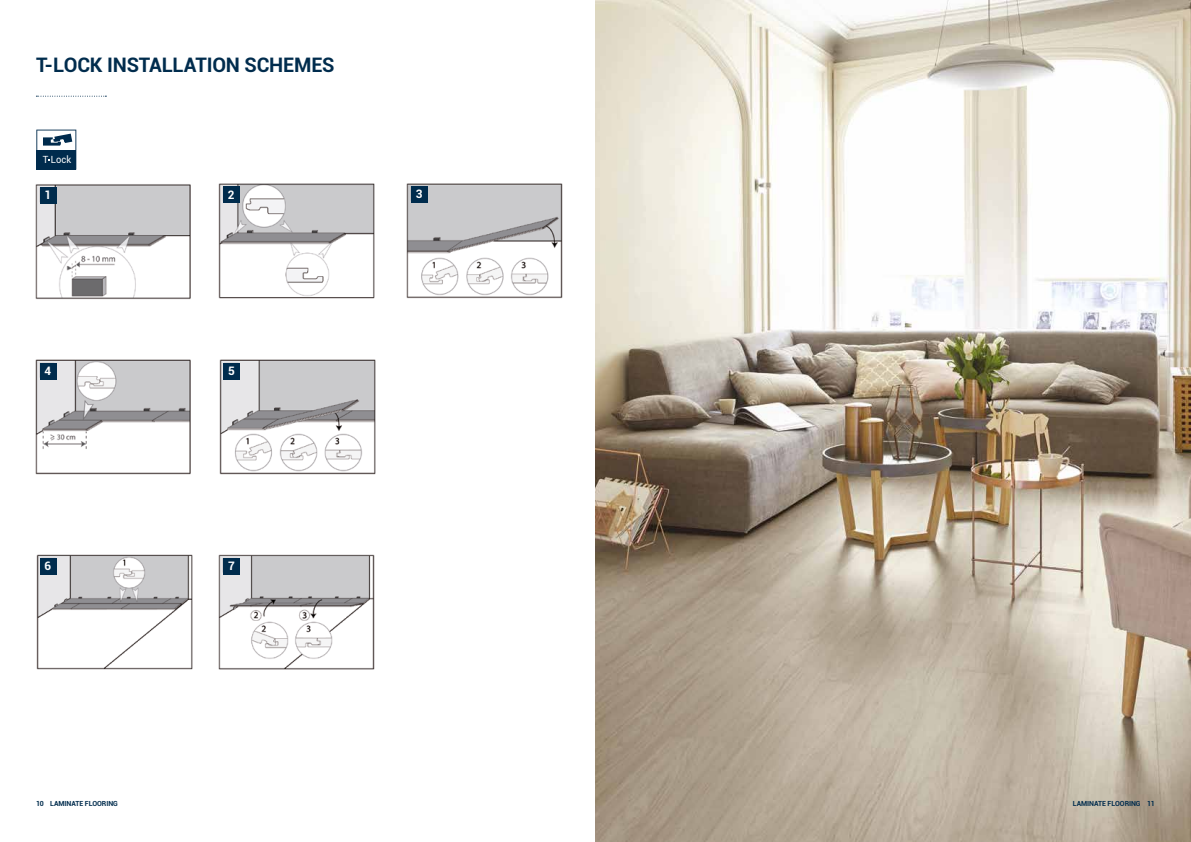
<style>
.page{position:relative;width:1191px;height:842px;background:#fff}
.page>*{position:absolute;margin:0;border:0;box-sizing:border-box;transform-origin:0 0}
.t1{font:700 20px "Roboto";letter-spacing:-.01em;color:#002c4d}
.t2{font:700 11.7px "Roboto";color:#fff}
.t3{font:9.9px "Roboto";color:#fff;scale:.95 1}
.t4{font:700 7px "Roboto";letter-spacing:-.01em;color:#002c4d}
</style>
<div class="page">
<img style="left:595px;top:0;width:596px;height:842px">
<svg style="left:36px;top:130px;width:40px;height:40px"></svg>
<svg style="left:36px;top:96px;width:70px;height:1px"></svg>
<img style="left:35px;top:184px;width:156px;height:116px">
<img style="left:218px;top:183px;width:157px;height:116px">
<img style="left:406px;top:183px;width:157px;height:116px">
<img style="left:35px;top:359px;width:156px;height:116px">
<img style="left:219px;top:359px;width:157px;height:116px">
<img style="left:218px;top:554px;width:157px;height:116px">
<img style="left:36px;top:554px;width:157px;height:116px">
<div style="left:411px;top:186px;width:16px;height:16px;background:#002c4d"></div>
<div style="left:223px;top:187px;width:16px;height:16px;background:#002c4d"></div>
<div style="left:40px;top:187px;width:16px;height:17px;background:#002c4d"></div>
<div style="left:40px;top:363px;width:16px;height:16px;background:#002c4d"></div>
<div style="left:40px;top:558px;width:16px;height:16px;background:#002c4d"></div>
<div style="left:223px;top:363px;width:17px;height:16px;background:#002c4d"></div>
<div style="left:223px;top:558px;width:17px;height:16px;background:#002c4d"></div>
<h1 class="t1" style="left:36px;top:50px;width:300px">T-LOCK INSTALLATION SCHEMES</h1>
<h3 class="t3" style="left:43px;top:152px;width:31px">T Lock</h3>
<h2 class="t2" style="left:45px;top:187px;width:8px">1</h2>
<h2 class="t2" style="left:228px;top:186px;width:8px">2</h2>
<h2 class="t2" style="left:416px;top:185px;width:8px">3</h2>
<h2 class="t2" style="left:45px;top:363px;width:8px">4</h2>
<h2 class="t2" style="left:45px;top:557px;width:8px">6</h2>
<h2 class="t2" style="left:228px;top:363px;width:8px">5</h2>
<h2 class="t2" style="left:228px;top:557px;width:8px">7</h2>
<p class="t4" style="left:36px;top:798px;width:83px">10 LAMINATE FLOORING</p>
<p class="t4" style="left:1072px;top:798px;width:84px">LAMINATE FLOORING 11</p>
</div>
